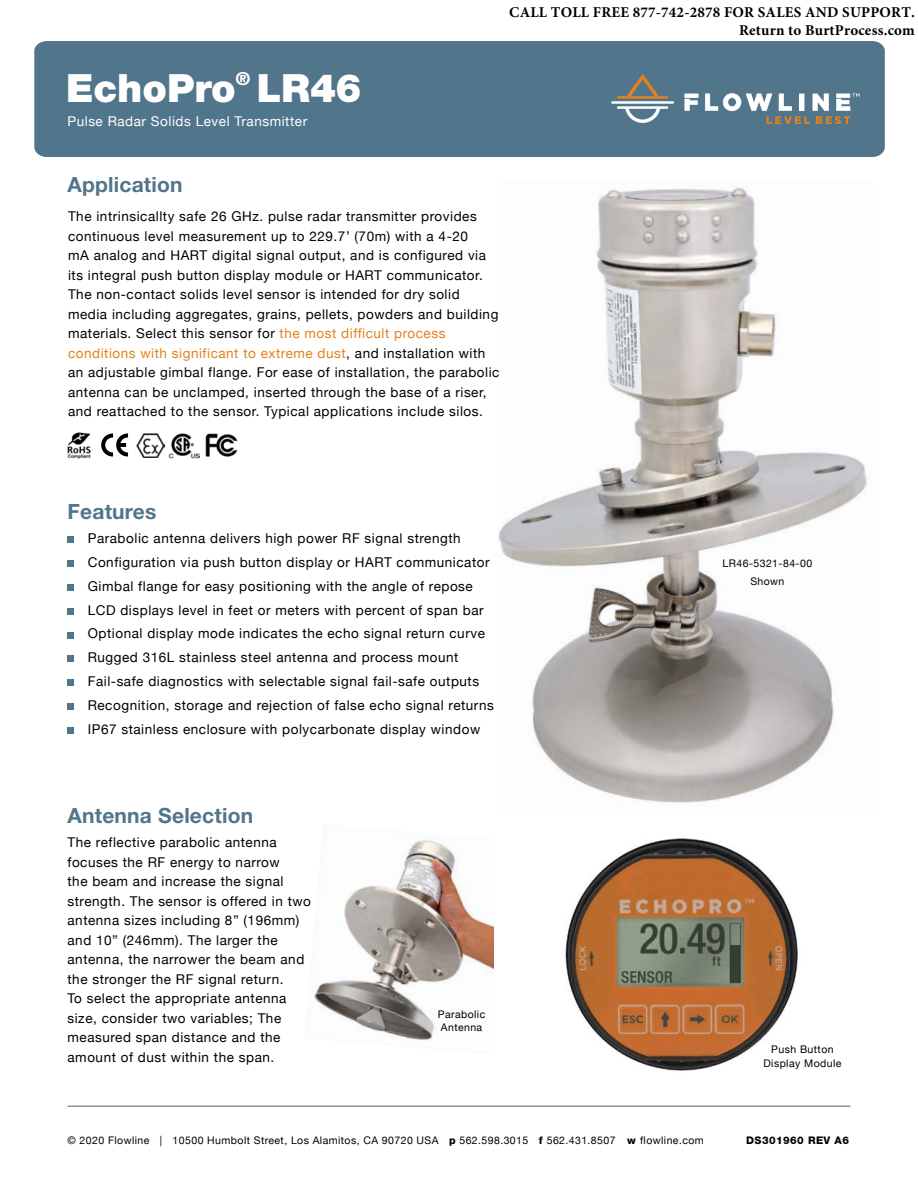
<style>
.page{position:relative;width:918px;height:1188px;background:#fff}
.page>*{position:absolute;margin:0;border:0;box-sizing:border-box;transform-origin:0 0}
.t1{font:900 39px "Helvetica Neue LT Std";color:#fff}
.t2{font:700 21px "Helvetica Neue LT Std";letter-spacing:.01em;color:#51758b}
.t3{font:700 15px/18px "Minion Pro";letter-spacing:.015em;color:#000;text-align:right}
.t4{font:13.5px/19.5px "Helvetica Neue";letter-spacing:.04em;color:#000}
.t5{font:13.5px "Helvetica Neue";letter-spacing:.04em;color:#fff}
.t6{font:10.5px/13.5px "Helvetica Neue";letter-spacing:.04em;color:#000;text-align:center}
.t7{font:800 10.5px "Helvetica Neue LT Std";letter-spacing:.04em;color:#000}
.s1{color:#e3811c}
.s2{font-family:"Helvetica Neue LT Std";font-weight:800}
</style>
<div class="page">
<div style="left:34px;top:41px;width:851px;height:116px;background:#51758b"></div>
<hr style="left:68px;top:1106px;width:782px;height:1px;background:#919396">
<div style="left:68px;top:560px;width:6px;height:7px;background:#51758b"></div>
<div style="left:68px;top:536px;width:6px;height:7px;background:#51758b"></div>
<div style="left:68px;top:584px;width:6px;height:7px;background:#51758b"></div>
<svg style="left:68px;top:632px;width:6px;height:6px"></svg>
<svg style="left:68px;top:656px;width:6px;height:6px"></svg>
<div style="left:68px;top:608px;width:6px;height:7px;background:#51758b"></div>
<div style="left:68px;top:679px;width:6px;height:7px;background:#51758b"></div>
<div style="left:68px;top:727px;width:6px;height:7px;background:#51758b"></div>
<div style="left:68px;top:703px;width:6px;height:7px;background:#51758b"></div>
<svg style="left:617px;top:74px;width:51px;height:25px"></svg>
<svg style="left:617px;top:106px;width:51px;height:17px"></svg>
<hr style="left:611px;top:101px;width:63px;height:3px;background:#fff">
<svg style="left:685px;top:94px;width:13px;height:17px"></svg>
<svg style="left:705px;top:93px;width:154px;height:31px"></svg>
<img style="left:205px;top:433px;width:33px;height:24px">
<svg style="left:101px;top:433px;width:27px;height:23px"></svg>
<img style="left:67px;top:432px;width:24px;height:27px">
<img style="left:137px;top:433px;width:28px;height:24px">
<img style="left:169px;top:433px;width:30px;height:25px">
<img style="left:498px;top:187px;width:369px;height:616px">
<img style="left:309px;top:840px;width:185px;height:201px">
<img style="left:565px;top:838px;width:233px;height:233px">
<h1 class="t1" style="left:66px;top:65px;width:297px">EchoPro<sup>®</sup> LR46</h1>
<p class="t5" style="left:68px;top:114px;width:241px">Pulse Radar Solids Level Transmitter</p>
<p class="t3" style="left:509px;top:3px;width:407px">CALL TOLL FREE 877-742-2878 FOR SALES AND SUPPORT.<br>Return to BurtProcess.com</p>
<h2 class="t2" style="left:68px;top:172px;width:117px">Application</h2>
<p class="t4" style="left:68px;top:206px;width:433px">The intrinsicallty safe 26 GHz. pulse radar transmitter provides continuous level measurement up to 229.7’ (70m) with a 4-20<br>mA analog and HART digital signal output, and is configured via its integral push button display module or HART communicator.<br>The non-contact solids level sensor is intended for dry solid media including aggregates, grains, pellets, powders and building materials. Select this sensor for <span class="s1">the most difficult process conditions with significant to extreme dust</span>, and installation with an adjustable gimbal flange. For ease of installation, the parabolic antenna can be unclamped, inserted through the base of a riser, and reattached to the sensor. Typical applications include silos.</p>
<h2 class="t2" style="left:68px;top:499px;width:90px">Features</h2>
<p class="t4" style="left:88px;top:526px;width:408px;line-height:23.9px">Parabolic antenna delivers high power RF signal strength Configuration via push button display or HART communicator Gimbal flange for easy positioning with the angle of repose LCD displays level in feet or meters with percent of span bar Optional display mode indicates the echo signal return curve Rugged 316L stainless steel antenna and process mount Fail-safe diagnostics with selectable signal fail-safe outputs Recognition, storage and rejection of false echo signal returns IP67 stainless enclosure with polycarbonate display window</p>
<h2 class="t2" style="left:68px;top:803px;width:187px">Antenna Selection</h2>
<p class="t4" style="left:68px;top:833px;width:245px">The reflective parabolic antenna focuses the RF energy to narrow<br>the beam and increase the signal strength. The sensor is offered in two antenna sizes including 8” (196mm) and 10” (246mm). The larger the antenna, the narrower the beam and the stronger the RF signal return.<br>To select the appropriate antenna size, consider two variables; The measured span distance and the amount of dust within the span.</p>
<p class="t6" style="left:438px;top:1007px;width:49px;text-align:left">Parabolic<br>Antenna</p>
<p class="t6" style="left:723px;top:554px;width:91px;line-height:18px">LR46-5321-84-00<br>Shown</p>
<p class="t6" style="left:763px;top:1043px;width:80px">Push Button<br>Display Module</p>
<p class="t6" style="left:68px;top:1133px;width:638px">© 2020 Flowline | 10500 Humbolt Street, Los Alamitos, CA 90720 USA <span class="s2">p</span> 562.598.3015 <span class="s2">f</span> 562.431.8507 <span class="s2">w</span> flowline.com</p>
<p class="t7" style="left:746px;top:1134px;width:104px">DS301960 REV A6</p>
</div>
